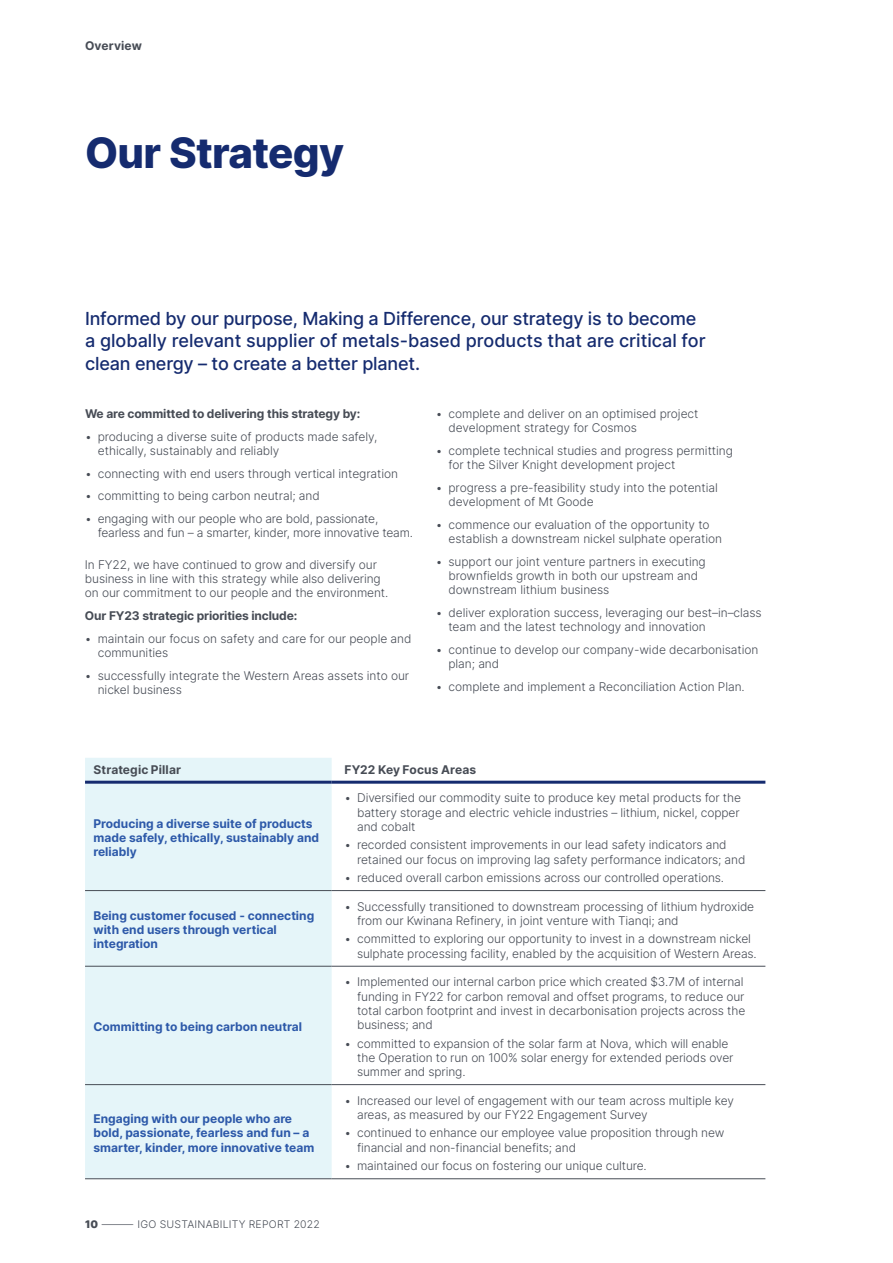
<style>
.page{position:relative;width:893px;height:1263px;background:#fff}
.page>*{position:absolute;margin:0;border:0;box-sizing:border-box;transform-origin:0 0}
.t1{font:800 42px "Inter";letter-spacing:-.015em;color:#152b6f}
.t2{font:500 18px/22.5px "Inter";letter-spacing:-.01em;color:#152b6f}
.t3{font:300 12px/14.2px "Inter";letter-spacing:-.01em;color:#474c55}
.t4{font:700 12px/14.2px "Inter";color:#2d59a9}
.t5{font:700 12px "Inter";letter-spacing:-.01em;color:#474c55}
.t6{font:700 12px "Inter";letter-spacing:.01em;color:#474c55}
.t7{font:300 10.5px "Inter";letter-spacing:.02em;color:#474c55;scale:3 1}
.s1{font-weight:900}
</style>
<div class="page">
<div style="left:85px;top:758px;width:247px;height:420px;background:#e5f5f9"></div>
<hr style="left:85px;top:890px;width:247px;height:1px;background:#474c55">
<hr style="left:332px;top:890px;width:433px;height:1px;background:#474c55">
<hr style="left:85px;top:966px;width:247px;height:1px;background:#474c55">
<hr style="left:332px;top:966px;width:433px;height:1px;background:#474c55">
<hr style="left:85px;top:1084px;width:247px;height:1px;background:#474c55">
<hr style="left:332px;top:1084px;width:433px;height:1px;background:#474c55">
<hr style="left:85px;top:1178px;width:247px;height:1px;background:#474c55">
<hr style="left:332px;top:1178px;width:433px;height:1px;background:#474c55">
<hr style="left:85px;top:781px;width:247px;height:3px;background:#152b6f">
<hr style="left:332px;top:781px;width:433px;height:3px;background:#152b6f">
<p class="t6" style="left:85px;top:37px;width:58px">Overview</p>
<h1 class="t1" style="left:85px;top:122px;width:261px">Our Strategy</h1>
<h2 class="t2" style="left:85px;top:306px;width:622px">Informed by our purpose, Making a Difference, our strategy is to become a globally relevant supplier of metals-based products that are critical for clean energy – to create a better planet.</h2>
<p class="t5" style="left:85px;top:405px;width:277px">We are committed to delivering this strategy by:</p>
<p class="t3" style="left:98px;top:429px;width:281px;text-indent:-13px">• producing a diverse suite of products made safely, ethically, sustainably and reliably</p>
<p class="t3" style="left:85px;top:466px;width:315px">• connecting with end users through vertical integration</p>
<p class="t3" style="left:85px;top:489px;width:236px">• committing to being carbon neutral; and</p>
<p class="t3" style="left:98px;top:511px;width:317px;text-indent:-13px">• engaging with our people who are bold, passionate, fearless and fun – a smarter, kinder, more innovative team.</p>
<p class="t3" style="left:85px;top:557px;width:305px">In FY22, we have continued to grow and diversify our business in line with this strategy while also delivering on our commitment to our people and the environment.</p>
<p class="t5" style="left:85px;top:607px;width:214px">Our FY23 strategic priorities include:</p>
<p class="t3" style="left:98px;top:631px;width:315px;text-indent:-13px">• maintain our focus on safety and care for our people and communities</p>
<p class="t3" style="left:98px;top:668px;width:313px;text-indent:-13px">• successfully integrate the Western Areas assets into our nickel business</p>
<p class="t3" style="left:448px;top:406px;width:251px;text-indent:-13px">• complete and deliver on an optimised project development strategy for Cosmos</p>
<p class="t3" style="left:448px;top:443px;width:286px;text-indent:-13px">• complete technical studies and progress permitting for the Silver Knight development project</p>
<p class="t3" style="left:448px;top:480px;width:271px;text-indent:-13px">• progress a pre-feasibility study into the potential development of Mt Goode</p>
<p class="t3" style="left:448px;top:517px;width:275px;text-indent:-13px">• commence our evaluation of the opportunity to establish a downstream nickel sulphate operation</p>
<p class="t3" style="left:448px;top:554px;width:259px;text-indent:-13px">• support our joint venture partners in executing brownfields growth in both our upstream and downstream lithium business</p>
<p class="t3" style="left:448px;top:605px;width:315px;text-indent:-13px">• deliver exploration success, leveraging our best–in–class team and the latest technology and innovation</p>
<p class="t3" style="left:448px;top:642px;width:312px;text-indent:-13px">• continue to develop our company-wide decarbonisation plan; and</p>
<p class="t3" style="left:436px;top:679px;width:311px">• complete and implement a Reconciliation Action Plan.</p>
<p class="t6" style="left:94px;top:760px;width:89px">Strategic Pillar</p>
<p class="t5" style="left:344px;top:760px;width:133px">FY22 Key Focus Areas</p>
<p class="t4" style="left:94px;top:816px;width:227px">Producing a diverse suite of products made safely, ethically, sustainably and reliably</p>
<p class="t3" style="left:357px;top:790px;width:385px;text-align:justify;text-indent:-13px">• Diversified our commodity suite to produce key metal products for the battery storage and electric vehicle industries – lithium, nickel, copper and cobalt</p>
<p class="t3" style="left:357px;top:837px;width:390px;text-indent:-13px">• recorded consistent improvements in our lead safety indicators and retained our focus on improving lag safety performance indicators; and</p>
<p class="t3" style="left:344px;top:870px;width:381px">• reduced overall carbon emissions across our controlled operations.</p>
<p class="t4" style="left:94px;top:908px;width:222px">Being customer focused - connecting with end users through vertical integration</p>
<p class="t3" style="left:357px;top:899px;width:399px;text-indent:-13px">• Successfully transitioned to downstream processing of lithium hydroxide from our Kwinana Refinery, in joint venture with Tianqi; and</p>
<p class="t3" style="left:357px;top:932px;width:401px;text-indent:-13px">• committed to exploring our opportunity to invest in a downstream nickel sulphate processing facility, enabled by the acquisition of Western Areas.</p>
<p class="t4" style="left:94px;top:1019px;width:210px">Committing to being carbon neutral</p>
<p class="t4" style="left:93px;top:1111px;width:222px">Engaging with our people who are bold, passionate, fearless and fun – a smarter, kinder, more innovative team</p>
<p class="t7" style="left:85px;top:1216px;width:80px"><span class="s1">10</span> —IGO SUSTAINABILITY REPORT 2022</p>
<p class="t3" style="left:357px;top:974px;width:390px;text-indent:-13px">• Implemented our internal carbon price which created $3.7M of internal funding in FY22 for carbon removal and offset programs, to reduce our total carbon footprint and invest in decarbonisation projects across the business; and</p>
<p class="t3" style="left:357px;top:1036px;width:378px;text-indent:-13px">• committed to expansion of the solar farm at Nova, which will enable the Operation to run on 100% solar energy for extended periods over summer and spring.</p>
<p class="t3" style="left:357px;top:1093px;width:378px;text-indent:-13px">• Increased our level of engagement with our team across multiple key areas, as measured by our FY22 Engagement Survey</p>
<p class="t3" style="left:357px;top:1126px;width:369px;text-indent:-13px">• continued to enhance our employee value proposition through new financial and non-financial benefits; and</p>
<p class="t3" style="left:344px;top:1158px;width:304px">• maintained our focus on fostering our unique culture.</p>
</div>
